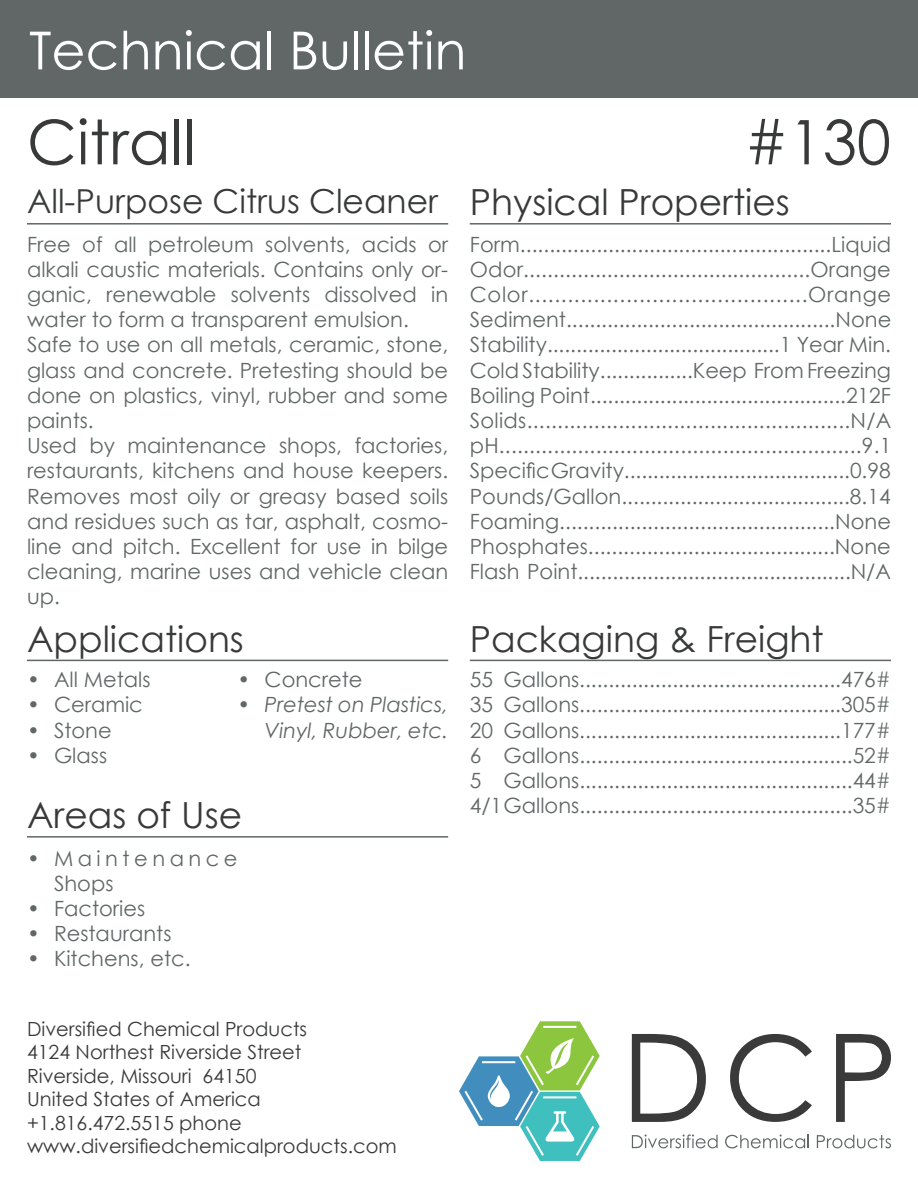
<style>
.page{position:relative;width:918px;height:1188px;background:#fff}
.page>*{position:absolute;margin:0;border:0;box-sizing:border-box;transform-origin:0 0}
.t1{font:61.5px "Century Gothic";color:#383a39}
.t2{font:52.5px "Century Gothic";color:#fff}
.t3{font:36px "Century Gothic";color:#383a39}
.t4{font:33px "Century Gothic";color:#383a39}
.t5{font:21px/25.2px "Century Gothic";color:#616666;text-align:justify}
.t6{font:21px "Century Gothic";letter-spacing:.035em;color:#616666}
.t7{font:italic 21px/25.2px "Century Gothic";color:#616666;text-align:right}
.t8{font:21px/25.2px "Century Gothic";letter-spacing:.215em;color:#616666}
.t9{font:19.5px "Century Gothic";color:#383a39}
</style>
<div class="page">
<svg style="left:836px;top:1034px;width:55px;height:88px"></svg>
<svg style="left:730px;top:1034px;width:82px;height:88px"></svg>
<svg style="left:632px;top:1034px;width:74px;height:88px"></svg>
<svg style="left:632px;top:1135px;width:86px;height:13px"></svg>
<svg style="left:725px;top:1135px;width:84px;height:13px"></svg>
<svg style="left:817px;top:1135px;width:74px;height:13px"></svg>
<svg style="left:459px;top:1021px;width:141px;height:140px"></svg>
<div style="left:0;top:0;width:918px;height:97px;background:#616666"></div>
<hr style="left:27px;top:223px;width:421px;height:2px;background:#616666">
<hr style="left:27px;top:660px;width:421px;height:1px;background:#616666">
<hr style="left:27px;top:836px;width:421px;height:2px;background:#616666">
<hr style="left:470px;top:223px;width:421px;height:2px;background:#616666">
<hr style="left:470px;top:660px;width:421px;height:1px;background:#616666">
<p class="t2" style="left:29px;top:14px;width:439px">Technical Bulletin</p>
<p class="t1" style="left:27px;top:99px;width:170px">Citrall</p>
<p class="t1" style="left:744px;top:99px;width:148px">#130</p>
<p class="t4" style="left:27px;top:178px;width:413px">All-Purpose Citrus Cleaner</p>
<p class="t5" style="left:27px;top:231px;width:423px">Free of all petroleum solvents, acids or alkali caustic materials. Contains only or&shy;ganic, renewable solvents dissolved in water to form a transparent emulsion.</p>
<p class="t5" style="left:27px;top:332px;width:423px">Safe to use on all metals, ceramic, stone, glass and concrete. Pretesting should be done on plastics, vinyl, rubber and some paints.</p>
<p class="t5" style="left:27px;top:433px;width:423px">Used by maintenance shops, factories, restaurants, kitchens and house keepers.<br>Removes most oily or greasy based soils and residues such as tar, asphalt, cosmo&shy;line and pitch. Excellent for use in bilge cleaning, marine uses and vehicle clean up.</p>
<p class="t3" style="left:27px;top:614px;width:218px">Applications</p>
<p class="t5" style="left:27px;top:667px;width:125px">• All Metals</p>
<p class="t5" style="left:27px;top:692px;width:117px">• Ceramic</p>
<p class="t5" style="left:27px;top:717px;width:86px">• Stone</p>
<p class="t5" style="left:27px;top:742px;width:82px">• Glass</p>
<p class="t3" style="left:27px;top:790px;width:217px">Areas of Use</p>
<p class="t8" style="left:54px;top:845px;width:185px;text-indent:-27px">• Maintenance<br>Shops</p>
<p class="t5" style="left:27px;top:895px;width:120px">• Factories</p>
<p class="t5" style="left:27px;top:921px;width:146px">• Restaurants</p>
<p class="t5" style="left:27px;top:946px;width:165px">• Kitchens, etc.</p>
<p class="t3" style="left:470px;top:177px;width:322px">Physical Properties</p>
<p class="t5" style="left:470px;top:231px;width:423px">Form.....................................................Liquid</p>
<p class="t5" style="left:470px;top:256px;width:423px">Odor................................................Orange</p>
<p class="t6" style="left:470px;top:280px;width:423px">Color...........................................Orange</p>
<p class="t5" style="left:470px;top:307px;width:423px">Sediment..............................................None</p>
<p class="t5" style="left:470px;top:332px;width:423px">Stability........................................1 Year Min.</p>
<p class="t5" style="left:470px;top:357px;width:423px">Cold Stability................Keep From Freezing</p>
<p class="t5" style="left:470px;top:382px;width:423px">Boiling Point............................................212F</p>
<p class="t5" style="left:470px;top:407px;width:423px">Solids.....................................................N/A</p>
<p class="t5" style="left:470px;top:433px;width:423px">pH............................................................9.1</p>
<p class="t5" style="left:470px;top:458px;width:422px">SpecificGravity.......................................0.98</p>
<p class="t5" style="left:470px;top:483px;width:422px">Pounds/Gallon.......................................8.14</p>
<p class="t5" style="left:470px;top:508px;width:423px">Foaming...............................................None</p>
<p class="t5" style="left:470px;top:533px;width:423px">Phosphates..........................................None</p>
<p class="t5" style="left:470px;top:559px;width:423px">Flash Point...............................................N/A</p>
<p class="t3" style="left:470px;top:614px;width:355px">Packaging &amp; Freight</p>
<p class="t5" style="left:470px;top:667px;width:423px">55 Gallons.............................................476#</p>
<p class="t5" style="left:470px;top:692px;width:423px">35 Gallons.............................................305#</p>
<p class="t5" style="left:470px;top:717px;width:423px">20 Gallons.............................................177#</p>
<p class="t5" style="left:470px;top:742px;width:423px">6 Gallons...............................................52#</p>
<p class="t5" style="left:470px;top:767px;width:423px">5 Gallons...............................................44#</p>
<p class="t5" style="left:470px;top:793px;width:423px">4/1Gallons...............................................35#</p>
<p class="t5" style="left:238px;top:667px;width:126px">• Concrete</p>
<p class="t7" style="left:238px;top:692px;width:212px">• Pretest on Plastics,<br>Vinyl, Rubber, etc.</p>
<p class="t9" style="left:27px;top:1015px;width:282px">Diversified Chemical Products</p>
<p class="t9" style="left:27px;top:1039px;width:276px">4124 Northest Riverside Street</p>
<p class="t9" style="left:27px;top:1062px;width:231px">Riverside, Missouri 64150</p>
<p class="t9" style="left:27px;top:1085px;width:235px">United States of America</p>
<p class="t9" style="left:27px;top:1109px;width:216px">+1.816.472.5515 phone</p>
<p class="t9" style="left:27px;top:1132px;width:371px">www.diversifiedchemicalproducts.com</p>
</div>
